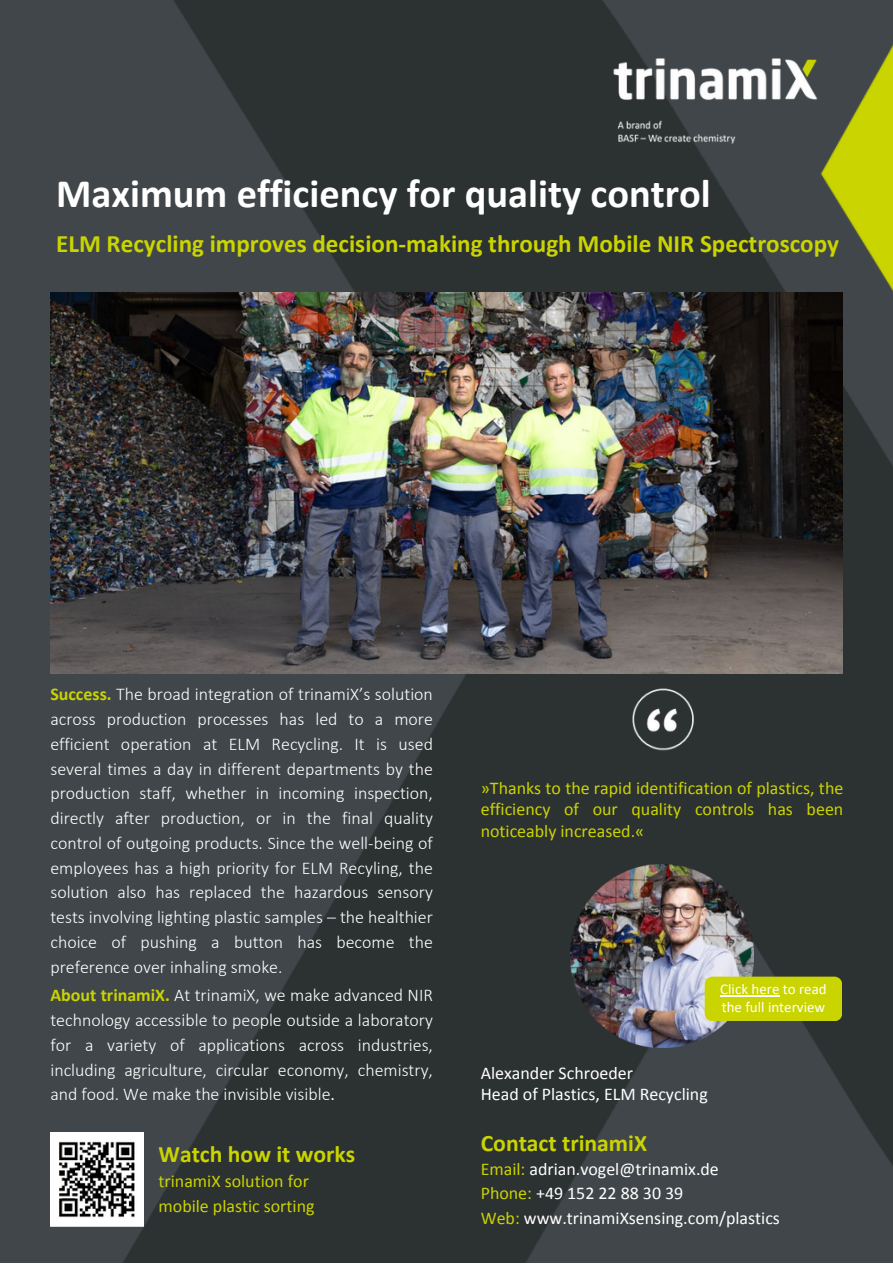
<style>
.page{position:relative;width:893px;height:1264px;background:#fff}
.page>*{position:absolute;margin:0;border:0;box-sizing:border-box;transform-origin:0 0}
.t1{font:700 40.5px "Calibri";color:#fff}
.t2{font:700 25.05px "Calibri";color:#cad400}
.t3{font:700 23.7px "Calibri";color:#cad400}
.t4{font:300 18px/24.8px "Calibri";color:#fff;text-align:justify}
.t5{font:18px/21.3px "Calibri";color:#cad400;text-align:justify}
.t6{font:18px "Calibri";color:#fff}
.t7{font:15px/18px "Calibri";color:#fff}
.s1{font-weight:700;color:#cad400}
.s2{font-weight:400}
.s3{color:#cad400}
</style>
<div class="page">
<div style="left:0;top:0;width:892px;height:1262px;background:#404649"></div>
<img style="left:50px;top:0;width:842px;height:1262px">
<img style="left:51px;top:292px;width:791px;height:381px">
<img style="left:598px;top:665px;width:127px;height:109px">
<img style="left:50px;top:1132px;width:94px;height:94px">
<img style="left:593px;top:51px;width:243px;height:100px">
<img style="left:570px;top:864px;width:183px;height:183px">
<div style="left:704px;top:976px;width:138px;height:45px;background:#cad400"></div>
<hr style="left:720px;top:995px;width:59px;height:1px;background:#fff">
<p class="t1" style="left:56px;top:177px;width:656px">Maximum efficiency for quality control</p>
<p class="t2" style="left:56px;top:233px;width:784px">ELM Recycling improves decision-making through Mobile NIR Spectroscopy</p>
<p class="t4" style="left:50px;top:683px;width:384px"><span class="s1">Success.</span> The broad integration of trinamiX’s solution across production processes has led to a more efficient operation at ELM Recycling. It is used several times a day in different departments by the production staff, whether in incoming inspection, directly after production, or in the final quality control of outgoing products. Since the well-being of employees has a high priority for ELM Recyling, the solution also has replaced the hazardous sensory tests involving lighting plastic samples – the healthier choice of pushing a button has become the preference over inhaling smoke.</p>
<p class="t4" style="left:50px;top:984px;width:384px"><span class="s1">About trinamiX.</span> At trinamiX, we make advanced NIR technology accessible to people outside a laboratory for a variety of applications across industries, including agriculture, circular economy, chemistry, and food. We make the invisible visible<span class="s2">.</span></p>
<p class="t3" style="left:158px;top:1144px;width:198px">Watch how it works</p>
<p class="t5" style="left:158px;top:1168px;width:157px;line-height:24.8px">trinamiX solution for mobile plastic sorting</p>
<p class="t5" style="left:480px;top:777px;width:364px">»Thanks to the rapid identification of plastics, the efficiency of our quality controls has been noticeably increased.«</p>
<p class="t7" style="left:720px;top:981px;width:108px">Click here to read the full interview</p>
<p class="t6" style="left:480px;top:1061px;width:154px">Alexander Schroeder</p>
<p class="t6" style="left:480px;top:1083px;width:228px">Head of Plastics, ELM Recycling</p>
<p class="t3" style="left:480px;top:1133px;width:168px">Contact trinamiX</p>
<p class="t6" style="left:480px;top:1157px;width:239px"><span class="s3">Email:</span> adrian.vogel@trinamix.de</p>
<p class="t6" style="left:480px;top:1182px;width:204px"><span class="s3">Phone:</span> +49 152 22 88 30 39</p>
<p class="t6" style="left:480px;top:1206px;width:301px"><span class="s3">Web:</span> www.trinamiXsensing.com/plastics</p>
</div>
